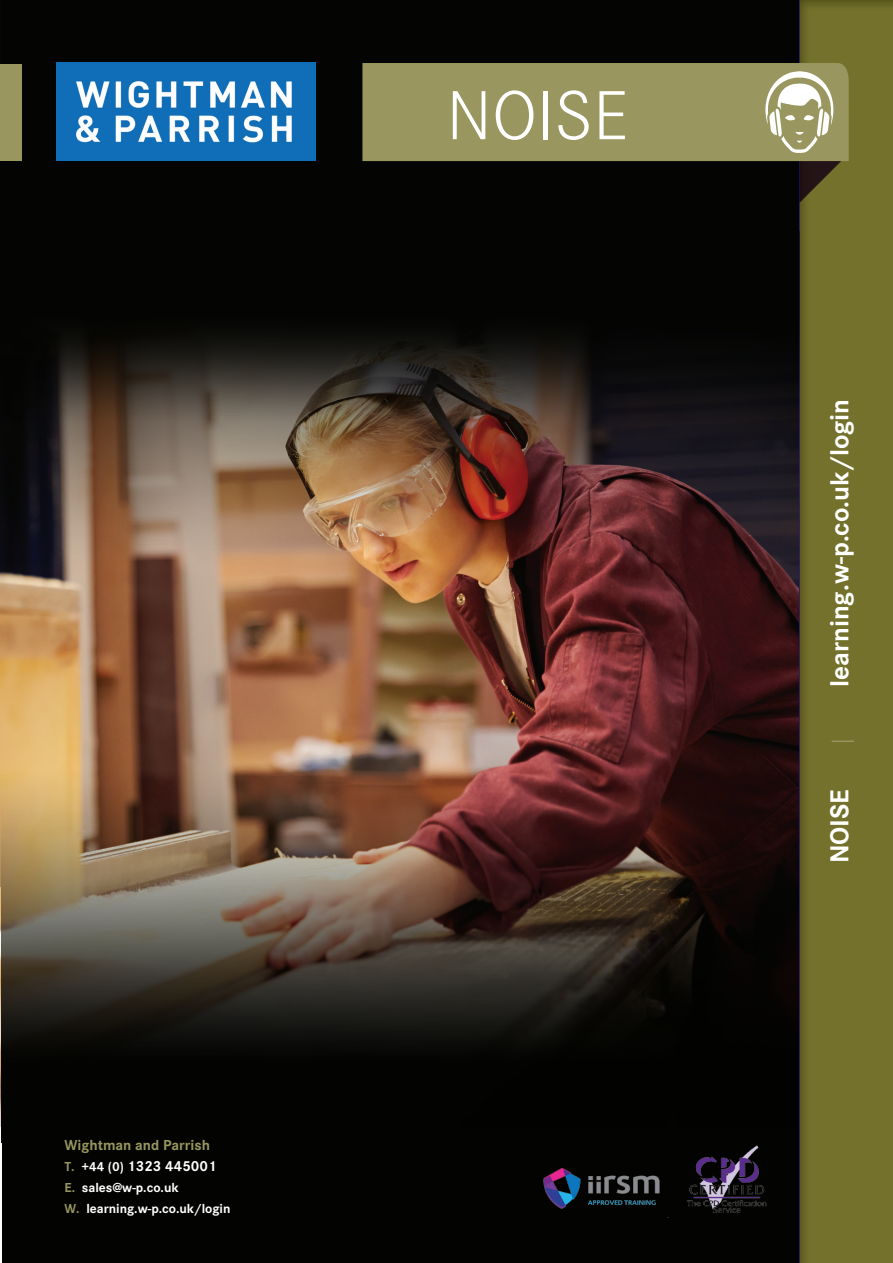
<style>
.page{position:relative;width:893px;height:1263px;background:#fff}
.page>*{position:absolute;margin:0;border:0;box-sizing:border-box;transform-origin:0 0}
.t1{font:300 72px "Corporate S";color:#fff}
.t2{font:700 27.15px "Corporate S";color:#fff}
.t3{font:700 27px "Corporate S";color:#fff}
.t4{font:300 27px "Corporate S";color:#99975f}
.t5{font:700 15px/21px "Corporate S";color:#99975f}
.t6{font:700 13.5px/21px "Corporate S";color:#fff}
.s1{font-size:13.5px}
.s2{font-size:13.5px;color:#fff}
.s3{color:#fff}
.s4{color:#99975f}
</style>
<div class="page">
<img style="left:0;top:599px;width:799px;height:140px">
<img style="left:0;top:739px;width:799px;height:524px">
<img style="left:0;top:0;width:799px;height:599px">
<div style="left:800px;top:0;width:93px;height:1263px;background:#73712c"></div>
<svg style="left:799px;top:162px;width:41px;height:41px"></svg>
<div style="left:362px;top:62px;width:487px;height:100px;background:#99975f"></div>
<div style="left:0;top:64px;width:21px;height:96px;background:#99975f"></div>
<img style="left:0;top:231px;width:799px;height:200px">
<img style="left:686px;top:1144px;width:81px;height:74px">
<img style="left:536px;top:1162px;width:132px;height:56px">
<svg style="left:765px;top:71px;width:68px;height:82px;background:#bbb994"></svg>
<img style="left:57px;top:63px;width:258px;height:98px">
<p class="t5" style="left:64px;top:1134px;width:154px">Wightman and Parrish<br><span class="s1">T.</span> <span class="s2">+44 (0)</span> <span class="s3">1323 445001</span></p>
<p class="t6" style="left:64px;top:1176px;width:168px"><span class="s4">E.</span> sales@w-p.co.uk<br><span class="s4">W.</span> learning.w-p.co.uk/login</p>
<h1 class="t1" style="left:446px;top:69px;width:183px">NOISE</h1>
<h2 class="t2" style="left:821px;top:687px;width:290px;rotate:-90deg">learning.w-p.co.uk/login</h2>
<h3 class="t4" style="left:823px;top:748px;width:15px;rotate:-90deg">|</h3>
<h3 class="t3" style="left:821px;top:863px;width:76px;rotate:-90deg">NOISE</h3>
</div>
